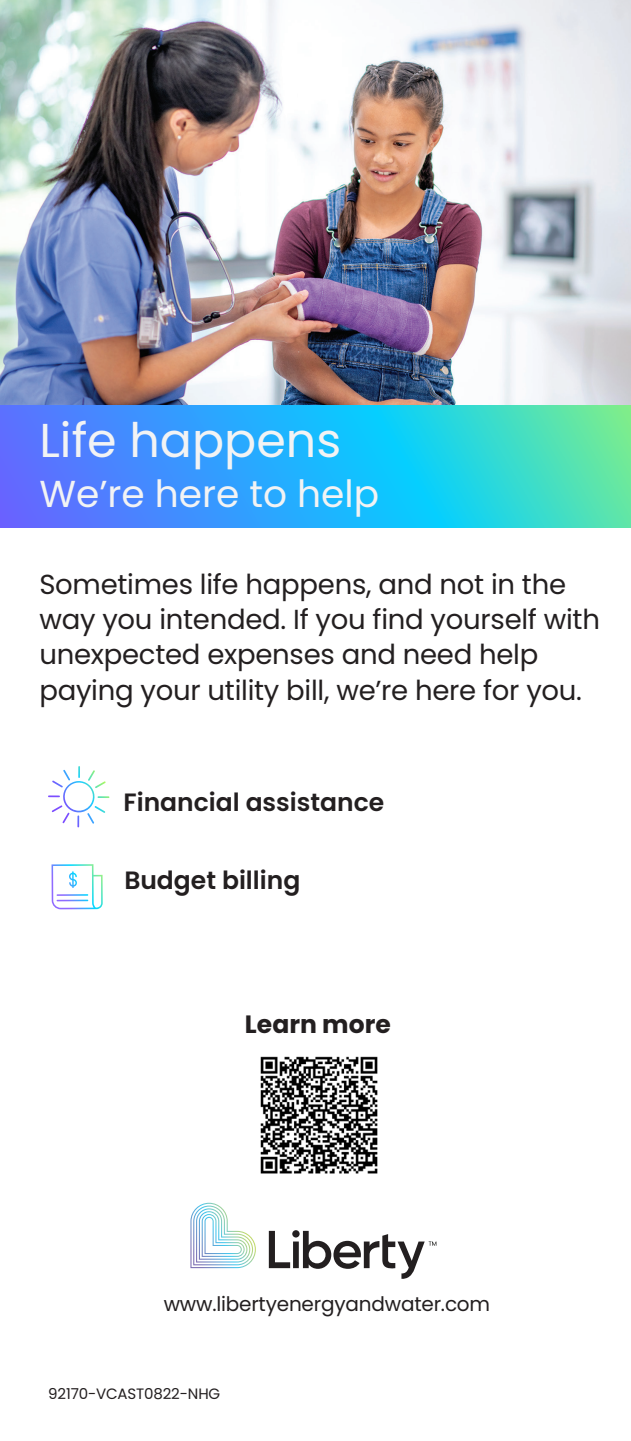
<style>
.page{position:relative;width:631px;height:1441px;background:#fff}
.page>*{position:absolute;margin:0;border:0;box-sizing:border-box;transform-origin:0 0}
.t1{font:47.5px "Poppins";color:#f2f3f4}
.t2{font:37.5px "Poppins";color:#f2f3f4}
.t3{font:27.5px/35px "Poppins";letter-spacing:-.01em;color:#231f20}
.t4{font:600 25px "Poppins";color:#231f20}
.t5{font:700 25px "Poppins";color:#231f20}
.t6{font:20px "Poppins";letter-spacing:-.01em;color:#231f20}
.t7{font:15px "Poppins";letter-spacing:-.01em;color:#231f20}
</style>
<div class="page">
<img style="left:0;top:0;width:630px;height:405px">
<svg style="left:0;top:405px;width:630px;height:122px;background:#36b2ec"></svg>
<img style="left:260px;top:1056px;width:118px;height:118px">
<svg style="left:48px;top:766px;width:61px;height:61px"></svg>
<svg style="left:51px;top:864px;width:52px;height:45px"></svg>
<svg style="left:190px;top:1202px;width:66px;height:65px"></svg>
<svg style="left:268px;top:1230px;width:22px;height:37px"></svg>
<div style="left:293px;top:1241px;width:5px;height:26px;background:#231f20"></div>
<svg style="left:292px;top:1229px;width:7px;height:8px"></svg>
<svg style="left:302px;top:1230px;width:134px;height:48px"></svg>
<p class="t1" style="left:39px;top:413px;width:303px">Life happens</p>
<p class="t2" style="left:39px;top:472px;width:341px">We’re here to help</p>
<p class="t3" style="left:39px;top:567px;width:561px">Sometimes life happens, and not in the way you intended. If you find yourself with unexpected expenses and need help paying your utility bill, we’re here for you.</p>
<p class="t4" style="left:123px;top:787px;width:262px">Financial assistance</p>
<p class="t4" style="left:124px;top:865px;width:177px">Budget billing</p>
<p class="t5" style="left:245px;top:1009px;width:147px">Learn more</p>
<p class="t6" style="left:163px;top:1292px;width:328px">www.libertyenergyandwater.com</p>
<p class="t7" style="left:48px;top:1384px;width:173px">92170-VCAST0822-NHG</p>
</div>
